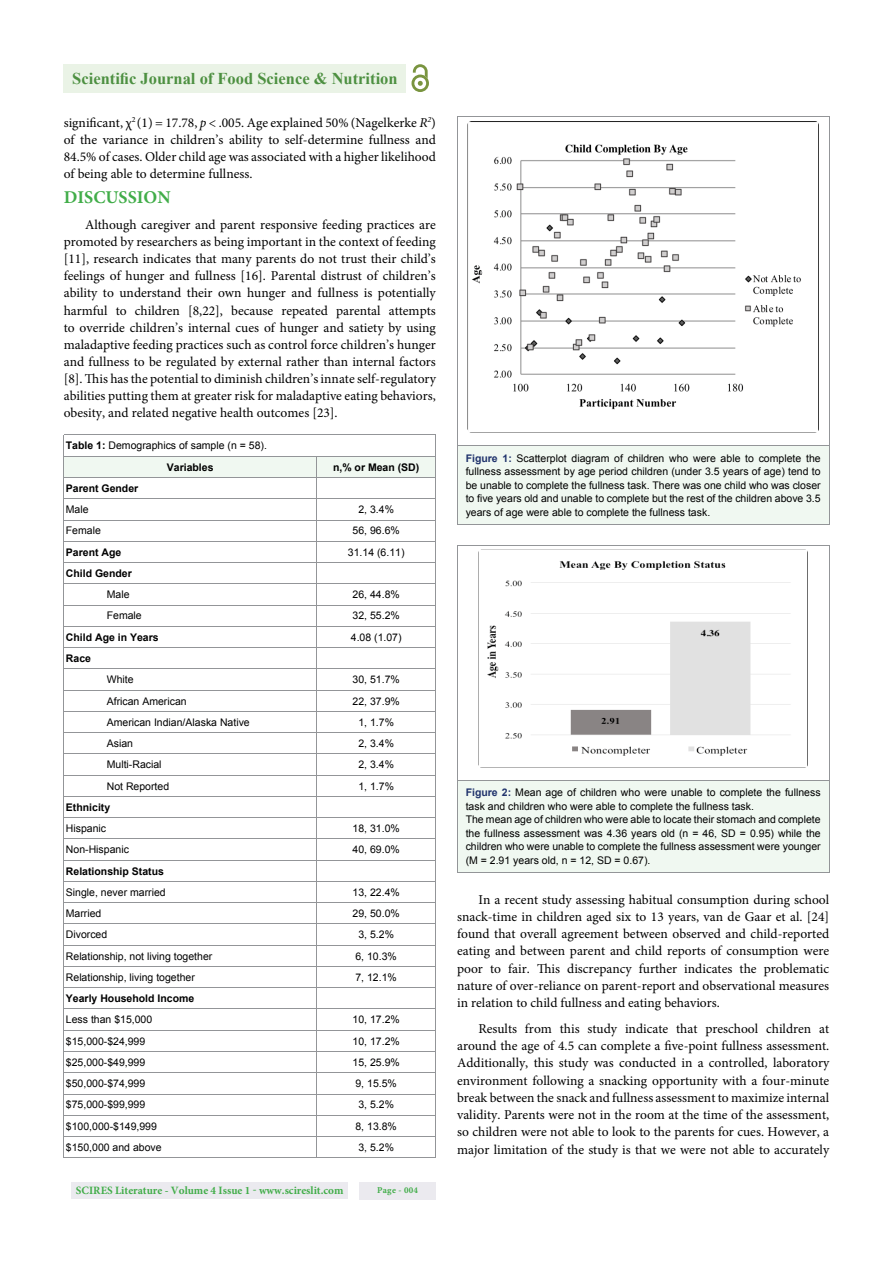
<style>
.page{position:relative;width:893px;height:1263px;background:#fff}
.page>*{position:absolute;margin:0;border:0;box-sizing:border-box;transform-origin:0 0}
.t1{font:700 18px "Minion Pro";color:#41ad49}
.t2{font:700 16.5px "Times New Roman";color:#4d9041}
.t3{font:13.5px/17.1px "Minion Pro";color:#000;text-align:justify}
.t4{font:700 11.25px "Minion Pro";color:#41ad49}
.t5{font:10.5px/13.5px "Arial";color:#000}
.t6{font:700 10.5px "Arial";color:#000}
.t7{font:700 9px "Minion Pro";letter-spacing:.03em;color:#41ad49}
.s1{font-style:italic}
.s2{font-weight:700}
.s3{font-weight:700;color:#20336c}
</style>
<div class="page">
<div style="left:72px;top:1182px;width:276px;height:17px;background:#ebeaef"></div>
<div style="left:359px;top:1182px;width:77px;height:17px;background:#ebeaef"></div>
<div style="left:64px;top:64px;width:342px;height:28px;background:#eaf3e6"></div>
<img style="left:411px;top:78px;width:18px;height:14px">
<svg style="left:413px;top:64px;width:15px;height:22px"></svg>
<div style="left:457px;top:445px;width:372px;height:79px;background:#f0f8f1"></div>
<hr style="left:457px;top:524px;width:372px;height:1px;background:#939598">
<img style="left:467px;top:121px;width:352px;height:312px;border-radius:4px">
<div style="left:457px;top:780px;width:372px;height:92px;background:#f0f8f1"></div>
<hr style="left:457px;top:545px;width:372px;height:1px;background:#939598">
<hr style="left:457px;top:872px;width:372px;height:1px;background:#939598">
<img style="left:478px;top:550px;width:330px;height:218px;border-radius:3px">
<svg style="left:64px;top:456px;width:372px;height:702px"></svg>
<hr style="left:64px;top:1158px;width:372px;height:1px;background:#939598">
<p class="t2" style="left:72px;top:69px;width:327px">Scientific Journal of Food Science &amp; Nutrition</p>
<p class="t3" style="left:64px;top:115px;width:374px">significant, χ<sup>2</sup> (1) = 17.78, <span class="s1">p</span> &lt; .005. Age explained 50% (Nagelkerke <span class="s1">R</span><sup>2</sup>) of the variance in children’s ability to self-determine fullness and 84.5% of cases. Older child age was associated with a higher likelihood of being able to determine fullness.</p>
<h1 class="t1" style="left:64px;top:191px;width:108px">DISCUSSION</h1>
<p class="t3" style="left:64px;top:217px;width:374px;text-indent:21px">Although caregiver and parent responsive feeding practices are promoted by researchers as being important in the context of feeding [11], research indicates that many parents do not trust their child’s feelings of hunger and fullness [16]. Parental distrust of children’s ability to understand their own hunger and fullness is potentially harmful to children [8,22], because repeated parental attempts to override children’s internal cues of hunger and satiety by using maladaptive feeding practices such as control force children’s hunger and fullness to be regulated by external rather than internal factors [8]. This has the potential to diminish children’s innate self-regulatory abilities putting them at greater risk for maladaptive eating behaviors, obesity, and related negative health outcomes [23].</p>
<p class="t5" style="left:167px;top:435px;width:102px;line-height:21.3px;text-indent:-101px"><span class="s2">Table 1:</span> Demographics of sample (n = 58).<br><span class="s2">Variables</span></p>
<p class="t6" style="left:333px;top:461px;width:88px">n,% or Mean (SD)</p>
<p class="t6" style="left:66px;top:482px;width:74px">Parent Gender</p>
<p class="t5" style="left:66px;top:503px;width:24px">Male</p>
<p class="t5" style="left:358px;top:503px;width:37px">2, 3.4%</p>
<p class="t5" style="left:66px;top:524px;width:37px">Female</p>
<p class="t5" style="left:353px;top:524px;width:49px">56, 96.6%</p>
<p class="t6" style="left:66px;top:546px;width:57px">Parent Age</p>
<p class="t5" style="left:348px;top:545px;width:58px">31.14 (6.11)</p>
<p class="t6" style="left:66px;top:567px;width:67px">Child Gender</p>
<p class="t5" style="left:107px;top:588px;width:24px">Male</p>
<p class="t5" style="left:353px;top:588px;width:49px">26, 44.8%</p>
<p class="t5" style="left:107px;top:609px;width:37px">Female</p>
<p class="t5" style="left:353px;top:609px;width:49px">32, 55.2%</p>
<p class="t6" style="left:66px;top:631px;width:94px">Child Age in Years</p>
<p class="t5" style="left:351px;top:630px;width:52px">4.08 (1.07)</p>
<p class="t6" style="left:66px;top:653px;width:27px">Race</p>
<p class="t5" style="left:107px;top:673px;width:28px">White</p>
<p class="t5" style="left:353px;top:673px;width:49px">30, 51.7%</p>
<p class="t5" style="left:107px;top:694px;width:81px">African American</p>
<p class="t5" style="left:353px;top:694px;width:49px">22, 37.9%</p>
<p class="t5" style="left:107px;top:715px;width:144px">American Indian/Alaska Native</p>
<p class="t5" style="left:358px;top:715px;width:37px">1, 1.7%</p>
<p class="t5" style="left:107px;top:737px;width:28px">Asian</p>
<p class="t5" style="left:358px;top:737px;width:37px">2, 3.4%</p>
<p class="t5" style="left:107px;top:758px;width:56px">Multi-Racial</p>
<p class="t5" style="left:358px;top:758px;width:37px">2, 3.4%</p>
<p class="t5" style="left:107px;top:779px;width:64px">Not Reported</p>
<p class="t5" style="left:358px;top:779px;width:37px">1, 1.7%</p>
<p class="t6" style="left:66px;top:801px;width:46px">Ethnicity</p>
<p class="t5" style="left:66px;top:822px;width:42px">Hispanic</p>
<p class="t5" style="left:353px;top:822px;width:49px">18, 31.0%</p>
<p class="t5" style="left:66px;top:843px;width:65px">Non-Hispanic</p>
<p class="t5" style="left:353px;top:843px;width:49px">40, 69.0%</p>
<p class="t6" style="left:66px;top:865px;width:100px">Relationship Status</p>
<p class="t5" style="left:66px;top:885px;width:101px">Single, never married</p>
<p class="t5" style="left:353px;top:885px;width:49px">13, 22.4%</p>
<p class="t5" style="left:66px;top:907px;width:37px">Married</p>
<p class="t5" style="left:353px;top:907px;width:49px">29, 50.0%</p>
<p class="t5" style="left:66px;top:928px;width:43px">Divorced</p>
<p class="t5" style="left:358px;top:928px;width:37px">3, 5.2%</p>
<p class="t5" style="left:66px;top:949px;width:148px">Relationship, not living together</p>
<p class="t5" style="left:355px;top:949px;width:43px">6, 10.3%</p>
<p class="t5" style="left:66px;top:971px;width:130px">Relationship, living together</p>
<p class="t5" style="left:355px;top:971px;width:43px">7, 12.1%</p>
<p class="t6" style="left:66px;top:993px;width:130px">Yearly Household Income</p>
<p class="t5" style="left:66px;top:1013px;width:88px">Less than $15,000</p>
<p class="t5" style="left:353px;top:1013px;width:49px">10, 17.2%</p>
<p class="t5" style="left:66px;top:1034px;width:81px">$15,000-$24,999</p>
<p class="t5" style="left:352px;top:1034px;width:49px">10, 17.2%</p>
<p class="t5" style="left:66px;top:1056px;width:81px">$25,000-$49,999</p>
<p class="t5" style="left:352px;top:1056px;width:49px">15, 25.9%</p>
<p class="t5" style="left:66px;top:1077px;width:81px">$50,000-$74,999</p>
<p class="t5" style="left:355px;top:1077px;width:43px">9, 15.5%</p>
<p class="t5" style="left:66px;top:1098px;width:81px">$75,000-$99,999</p>
<p class="t5" style="left:358px;top:1098px;width:37px">3, 5.2%</p>
<p class="t5" style="left:66px;top:1119px;width:93px">$100,000-$149,999</p>
<p class="t5" style="left:355px;top:1119px;width:43px">8, 13.8%</p>
<p class="t5" style="left:66px;top:1141px;width:97px">$150,000 and above</p>
<p class="t5" style="left:358px;top:1141px;width:37px">3, 5.2%</p>
<p class="t4" style="left:76px;top:1186px;width:269px">SCIRES Literature - Volume 4 Issue 1 - www.scireslit.com</p>
<p class="t7" style="left:377px;top:1186px;width:42px">Page - 004</p>
<p class="t5" style="left:466px;top:451px;width:356px;text-align:justify"><span class="s3">Figure 1:</span> Scatterplot diagram of children who were able to complete the fullness assessment by age period children (under 3.5 years of age) tend to be unable to complete the fullness task. There was one child who was closer to five years old and unable to complete but the rest of the children above 3.5 years of age were able to complete the fullness task.</p>
<p class="t5" style="left:466px;top:786px;width:356px"><span class="s3">Figure 2:</span> Mean age of children who were unable to complete the fullness task and children who were able to complete the fullness task.<br>The mean age of children who were able to locate their stomach and complete the fullness assessment was 4.36 years old (n = 46, SD = 0.95) while the children who were unable to complete the fullness assessment were younger (M = 2.91 years old, n = 12, SD = 0.67).</p>
<p class="t3" style="left:457px;top:892px;width:374px;text-indent:21px">In a recent study assessing habitual consumption during school snack-time in children aged six to 13 years, van de Gaar et al. [24] found that overall agreement between observed and child-reported eating and between parent and child reports of consumption were poor to fair. This discrepancy further indicates the problematic nature of over-reliance on parent-report and observational measures in relation to child fullness and eating behaviors.</p>
<p class="t3" style="left:457px;top:1021px;width:374px;text-indent:21px">Results from this study indicate that preschool children at around the age of 4.5 can complete a five-point fullness assessment.<br>Additionally, this study was conducted in a controlled, laboratory environment following a snacking opportunity with a four-minute break between the snack and fullness assessment to maximize internal validity. Parents were not in the room at the time of the assessment, so children were not able to look to the parents for cues. However, a major limitation of the study is that we were not able to accurately</p>
</div>
